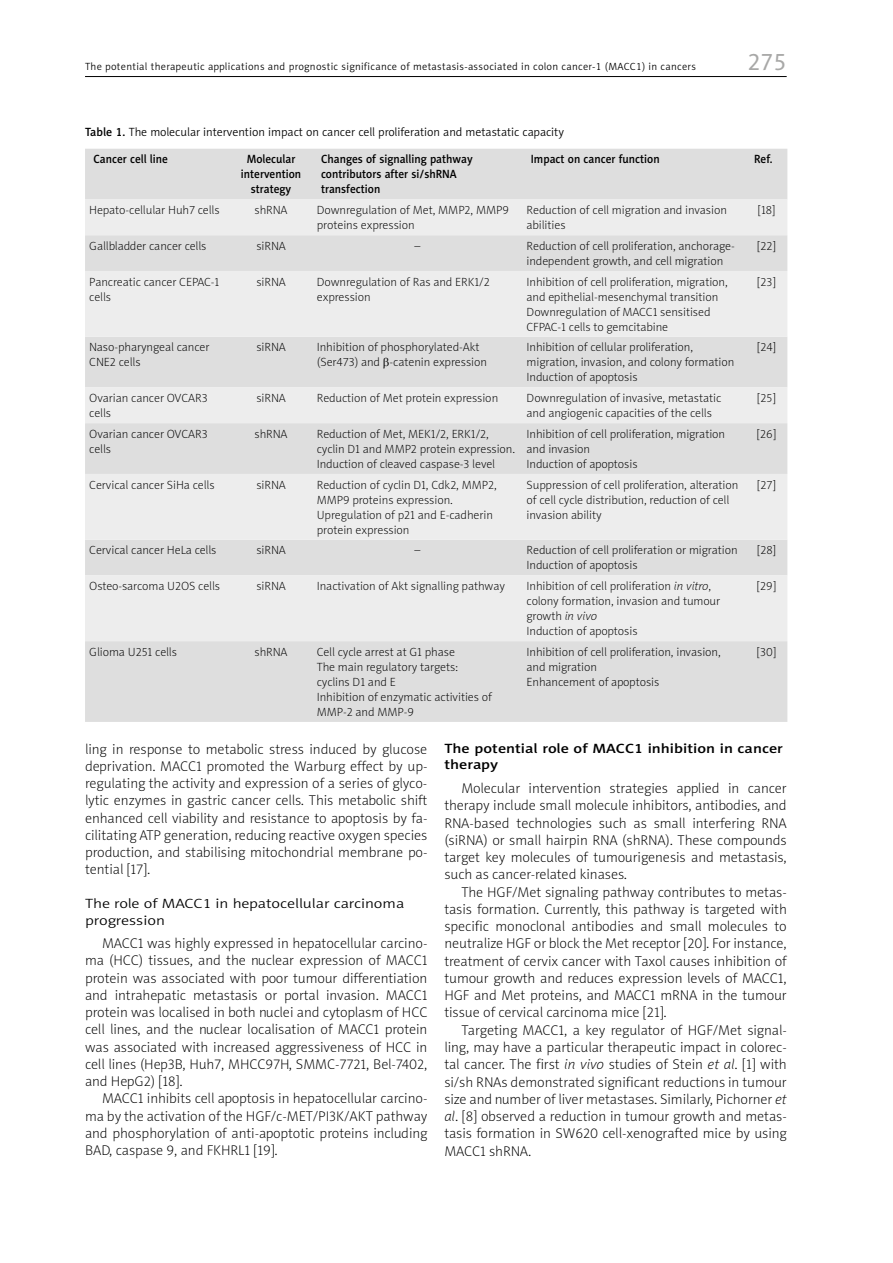
<style>
.page{position:relative;width:893px;height:1263px;background:#fff}
.page>*{position:absolute;margin:0;border:0;box-sizing:border-box;transform-origin:0 0}
.t1{font:24px "Naomi Sans EFN";color:#a8a8a7}
.t2{font:14.25px/17.2px "Naomi Sans EFN Thin";color:#000;text-align:justify}
.t3{font:13.5px/16.5px "Naomi Sans EFN Light";color:#000;scale:1.2 1}
.t4{font:13.5px/16.5px "Naomi Sans EFN Medium";color:#000;scale:1.2 1}
.t5{font:12px/15px "Naomi Sans EFN Thin";color:#000}
.t6{font:12px/15px "Naomi Sans EFN Medium";color:#000;text-align:center;scale:.95 1}
.t7{font:12px "Naomi Sans EFN Light";color:#000}
.t8{font:10.5px "Naomi Sans EFN Light";letter-spacing:.03em;color:#000}
.s1{font-family:"Naomi Sans EFN Medium"}
.s2{font-style:italic}
</style>
<div class="page">
<hr style="left:85px;top:76px;width:702px;height:1px;background:#000">
<div style="left:85px;top:149px;width:702px;height:573px;background:#dedede"></div>
<svg style="left:85px;top:199px;width:702px;height:442px;fill:#ededed"></svg>
<svg style="left:384px;top:358px;width:5px;height:11px"></svg>
<p class="t8" style="left:85px;top:61px;width:612px">The potential therapeutic applications and prognostic significance of metastasis‑associated in colon cancer‑1 (MACC1) in cancers</p>
<h1 class="t1" style="left:747px;top:47px;width:41px">275</h1>
<p class="t7" style="left:85px;top:125px;width:480px"><span class="s1">Table 1.</span> The molecular intervention impact on cancer cell proliferation and metastatic capacity</p>
<p class="t6" style="left:94px;top:152px;width:80px">Cancer cell line</p>
<p class="t6" style="left:241px;top:152px;width:65px">Molecular intervention strategy</p>
<p class="t6" style="left:321px;top:152px;width:161px;text-align:left">Changes of signalling pathway contributors after si/shRNA transfection</p>
<p class="t6" style="left:531px;top:152px;width:137px">Impact on cancer function</p>
<p class="t6" style="left:754px;top:152px;width:21px">Ref.</p>
<p class="t5" style="left:89px;top:203px;width:132px">Hepato-cellular Huh7 cells</p>
<p class="t5" style="left:255px;top:203px;width:34px">shRNA</p>
<p class="t5" style="left:317px;top:203px;width:194px">Downregulation of Met, MMP2, MMP9 proteins expression</p>
<p class="t5" style="left:527px;top:203px;width:202px">Reduction of cell migration and invasion abilities</p>
<p class="t5" style="left:758px;top:203px;width:19px">[18]</p>
<p class="t5" style="left:89px;top:238px;width:119px">Gallbladder cancer cells</p>
<p class="t5" style="left:256px;top:238px;width:31px">siRNA</p>
<p class="t5" style="left:414px;top:238px;width:7px">–</p>
<p class="t5" style="left:527px;top:238px;width:208px">Reduction of cell proliferation, anchorage&shy;independent growth, and cell migration</p>
<p class="t5" style="left:757px;top:238px;width:20px">[22]</p>
<p class="t5" style="left:89px;top:274px;width:132px">Pancreatic cancer CEPAC‑1 cells</p>
<p class="t5" style="left:256px;top:274px;width:31px">siRNA</p>
<p class="t5" style="left:317px;top:274px;width:174px">Downregulation of Ras and ERK1/2 expression</p>
<p class="t5" style="left:527px;top:274px;width:203px">Inhibition of cell proliferation, migration, and epithelial-mesenchymal transition Downregulation of MACC1 sensitised CFPAC‑1 cells to gemcitabine</p>
<p class="t5" style="left:757px;top:274px;width:20px">[23]</p>
<p class="t5" style="left:89px;top:340px;width:122px">Naso-pharyngeal cancer<br>CNE2 cells</p>
<p class="t5" style="left:256px;top:340px;width:31px">siRNA</p>
<p class="t5" style="left:317px;top:340px;width:172px">Inhibition of phosphorylated-Akt (Ser473) and ‑catenin expression</p>
<p class="t5" style="left:527px;top:340px;width:209px">Inhibition of cellular proliferation, migration, invasion, and colony formation<br>Induction of apoptosis</p>
<p class="t5" style="left:757px;top:340px;width:20px">[24]</p>
<p class="t5" style="left:89px;top:391px;width:120px">Ovarian cancer OVCAR3 cells</p>
<p class="t5" style="left:256px;top:391px;width:31px">siRNA</p>
<p class="t5" style="left:317px;top:391px;width:183px">Reduction of Met protein expression</p>
<p class="t5" style="left:527px;top:391px;width:196px">Downregulation of invasive, metastatic and angiogenic capacities of the cells</p>
<p class="t5" style="left:757px;top:391px;width:20px">[25]</p>
<p class="t5" style="left:89px;top:426px;width:120px">Ovarian cancer OVCAR3 cells</p>
<p class="t5" style="left:255px;top:426px;width:34px">shRNA</p>
<p class="t5" style="left:317px;top:426px;width:200px">Reduction of Met, MEK1/2, ERK1/2, cyclin D1 and MMP2 protein expression.<br>Induction of cleaved caspase‑3 level</p>
<p class="t5" style="left:527px;top:426px;width:200px">Inhibition of cell proliferation, migration and invasion<br>Induction of apoptosis</p>
<p class="t5" style="left:757px;top:426px;width:21px">[26]</p>
<p class="t5" style="left:89px;top:477px;width:127px">Cervical cancer SiHa cells</p>
<p class="t5" style="left:256px;top:477px;width:31px">siRNA</p>
<p class="t5" style="left:317px;top:477px;width:181px">Reduction of cyclin D1, Cdk2, MMP2,<br>MMP9 proteins expression.<br>Upregulation of p21 and E‑cadherin protein expression</p>
<p class="t5" style="left:527px;top:477px;width:213px">Suppression of cell proliferation, alteration of cell cycle distribution, reduction of cell invasion ability</p>
<p class="t5" style="left:757px;top:477px;width:20px">[27]</p>
<p class="t5" style="left:89px;top:543px;width:129px">Cervical cancer HeLa cells</p>
<p class="t5" style="left:256px;top:543px;width:31px">siRNA</p>
<p class="t5" style="left:414px;top:543px;width:7px">–</p>
<p class="t5" style="left:527px;top:543px;width:213px">Reduction of cell proliferation or migration<br>Induction of apoptosis</p>
<p class="t5" style="left:757px;top:543px;width:20px">[28]</p>
<p class="t5" style="left:89px;top:579px;width:132px">Osteo-sarcoma U2OS cells</p>
<p class="t5" style="left:256px;top:579px;width:31px">siRNA</p>
<p class="t5" style="left:317px;top:579px;width:190px">Inactivation of Akt signalling pathway</p>
<p class="t5" style="left:527px;top:579px;width:195px">Inhibition of cell proliferation <span class="s2">in vitro</span>, colony formation, invasion and tumour growth <span class="s2">in vivo<br></span>Induction of apoptosis</p>
<p class="t5" style="left:757px;top:579px;width:21px">[29]</p>
<p class="t5" style="left:89px;top:644px;width:89px">Glioma U251 cells</p>
<p class="t5" style="left:255px;top:644px;width:34px">shRNA</p>
<p class="t5" style="left:317px;top:644px;width:177px">Cell cycle arrest at G1 phase<br>The main regulatory targets: cyclins D1 and E<br>Inhibition of enzymatic activities of<br>MMP‑2 and MMP‑9</p>
<p class="t5" style="left:527px;top:644px;width:196px">Inhibition of cell proliferation, invasion, and migration<br>Enhancement of apoptosis</p>
<p class="t5" style="left:757px;top:644px;width:21px">[30]</p>
<p class="t2" style="left:85px;top:740px;width:344px">ling in response to metabolic stress induced by glucose deprivation. MACC1 promoted the Warburg effect by up‑ regulating the activity and expression of a series of glyco‑ lytic enzymes in gastric cancer cells. This metabolic shift enhanced cell viability and resistance to apoptosis by fa‑ cilitating ATP generation, reducing reactive oxygen species production, and stabilising mitochondrial membrane po‑ tential [17].</p>
<p class="t3" style="left:85px;top:895px;width:268px">The role of MACC1 in hepatocellular carcinoma progression</p>
<p class="t2" style="left:85px;top:935px;width:344px;text-indent:17px">MACC1 was highly expressed in hepatocellular carcino‑ ma (HCC) tissues, and the nuclear expression of MACC1 protein was associated with poor tumour differentiation and intrahepatic metastasis or portal invasion. MACC1 protein was localised in both nuclei and cytoplasm of HCC cell lines, and the nuclear localisation of MACC1 protein was associated with increased aggressiveness of HCC in cell lines (Hep3B, Huh7, MHCC97H, SMMC-7721, Bel-7402, and HepG2) [18].</p>
<p class="t2" style="left:85px;top:1090px;width:344px;text-indent:17px">MACC1 inhibits cell apoptosis in hepatocellular carcino‑ ma by the activation of the HGF/c-MET/PI3K/AKT pathway and phosphorylation of anti-apoptotic proteins including BAD, caspase 9, and FKHRL1 [19].</p>
<p class="t4" style="left:444px;top:740px;width:284px">The potential role of MACC1 inhibition in cancer therapy</p>
<p class="t2" style="left:444px;top:780px;width:344px;text-indent:17px">Molecular intervention strategies applied in cancer therapy include small molecule inhibitors, antibodies, and RNA-based technologies such as small interfering RNA (siRNA) or small hairpin RNA (shRNA). These compounds target key molecules of tumourigenesis and metastasis, such as cancer-related kinases.</p>
<p class="t2" style="left:444px;top:883px;width:344px;text-indent:17px">The HGF/Met signaling pathway contributes to metas‑ tasis formation. Currently, this pathway is targeted with specific monoclonal antibodies and small molecules to neutralize HGF or block the Met receptor [20]. For instance, treatment of cervix cancer with Taxol causes inhibition of tumour growth and reduces expression levels of MACC1, HGF and Met proteins, and MACC1 mRNA in the tumour tissue of cervical carcinoma mice [21].</p>
<p class="t2" style="left:444px;top:1021px;width:344px;text-indent:17px">Targeting MACC1, a key regulator of HGF/Met signal‑ ling, may have a particular therapeutic impact in colorec‑ tal cancer. The first <span class="s2">in vivo</span> studies of Stein <span class="s2">et al</span>. [1] with si/sh RNAs demonstrated significant reductions in tumour size and number of liver metastases. Similarly, Pichorner <span class="s2">et al</span>. [8] observed a reduction in tumour growth and metas‑ tasis formation in SW620 cell-xenografted mice by using MACC1 shRNA.</p>
</div>
